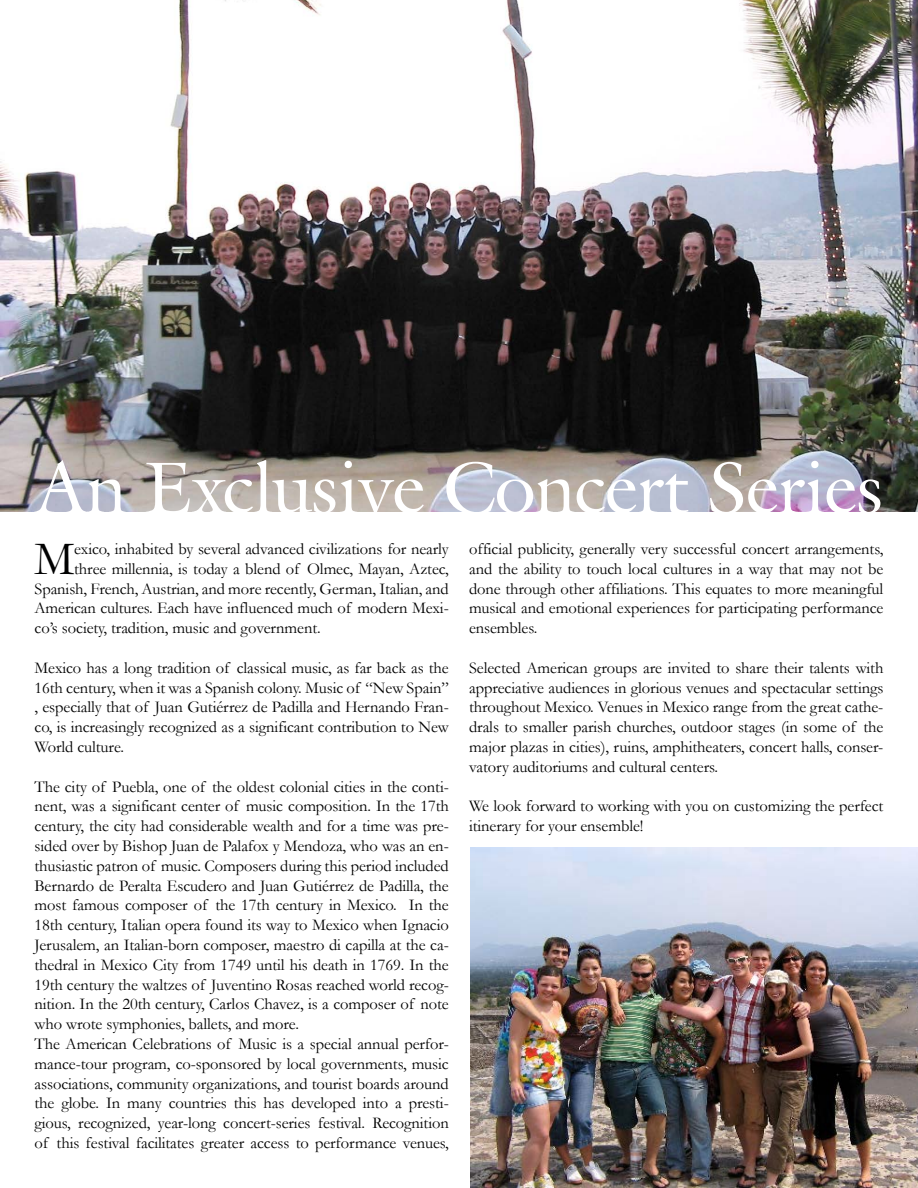
<style>
.page{position:relative;width:918px;height:1188px;background:#fff}
.page>*{position:absolute;margin:0;border:0;box-sizing:border-box;transform-origin:0 0}
.t1{font:72px "Galliard IT Cby BT";color:#fff}
.t2{font:48.3px "Garamond";color:#000101}
.t3{font:16.5px/19.8px "Garamond";letter-spacing:-.005em;color:#000101;text-align:justify}
</style>
<div class="page">
<img style="left:471px;top:847px;width:447px;height:341px">
<img style="left:0;top:0;width:918px;height:512px">
<p class="t1" style="left:35px;top:441px;width:850px">An Exclusive Concert Series</p>
<p class="t2" style="left:34px;top:526px;width:42px">M</p>
<p class="t3" style="left:74px;top:538px;width:376px">exico, inhabited by several advanced civilizations for nearly</p>
<p class="t3" style="left:74px;top:558px;width:376px">three millennia, is today a blend of Olmec, Mayan, Aztec,</p>
<p class="t3" style="left:35px;top:578px;width:416px">Spanish, French, Austrian, and more recently, German, Italian, and</p>
<p class="t3" style="left:35px;top:598px;width:416px">American cultures. Each have influenced much of modern Mexi-</p>
<p class="t3" style="left:35px;top:618px;width:288px">co’s society, tradition, music and government.</p>
<p class="t3" style="left:35px;top:657px;width:416px">Mexico has a long tradition of classical music, as far back as the 16th century, when it was a Spanish colony. Music of “New Spain” , especially that of Juan Gutiérrez de Padilla and Hernando Fran&shy;co, is increasingly recognized as a significant contribution to New World culture.</p>
<p class="t3" style="left:35px;top:776px;width:416px">The city of Puebla, one of the oldest colonial cities in the conti&shy;nent, was a significant center of music composition. In the 17th century, the city had considerable wealth and for a time was pre&shy;sided over by Bishop Juan de Palafox y Mendoza, who was an en&shy;thusiastic patron of music. Composers during this period included Bernardo de Peralta Escudero and Juan Gutiérrez de Padilla, the most famous composer of the 17th century in Mexico. In the 18th century, Italian opera found its way to Mexico when Ignacio Jerusalem, an Italian-born composer, maestro di capilla at the ca&shy;thedral in Mexico City from 1749 until his death in 1769. In the 19th century the waltzes of Juventino Rosas reached world recog&shy;nition. In the 20th century, Carlos Chavez, is a composer of note who wrote symphonies, ballets, and more.</p>
<p class="t3" style="left:35px;top:1033px;width:416px">The American Celebrations of Music is a special annual perfor&shy;mance-tour program, co-sponsored by local governments, music associations, community organizations, and tourist boards around the globe. In many countries this has developed into a presti&shy;gious, recognized, year-long concert-series festival. Recognition of this festival facilitates greater access to performance venues,</p>
<p class="t3" style="left:469px;top:538px;width:416px">official publicity, generally very successful concert arrangements, and the ability to touch local cultures in a way that may not be done through other affiliations. This equates to more meaningful musical and emotional experiences for participating performance ensembles.</p>
<p class="t3" style="left:469px;top:657px;width:416px">Selected American groups are invited to share their talents with appreciative audiences in glorious venues and spectacular settings throughout Mexico. Venues in Mexico range from the great cathe&shy;drals to smaller parish churches, outdoor stages (in some of the major plazas in cities), ruins, amphitheaters, concert halls, conser&shy;vatory auditoriums and cultural centers.</p>
<p class="t3" style="left:469px;top:796px;width:416px">We look forward to working with you on customizing the perfect itinerary for your ensemble!</p>
</div>
